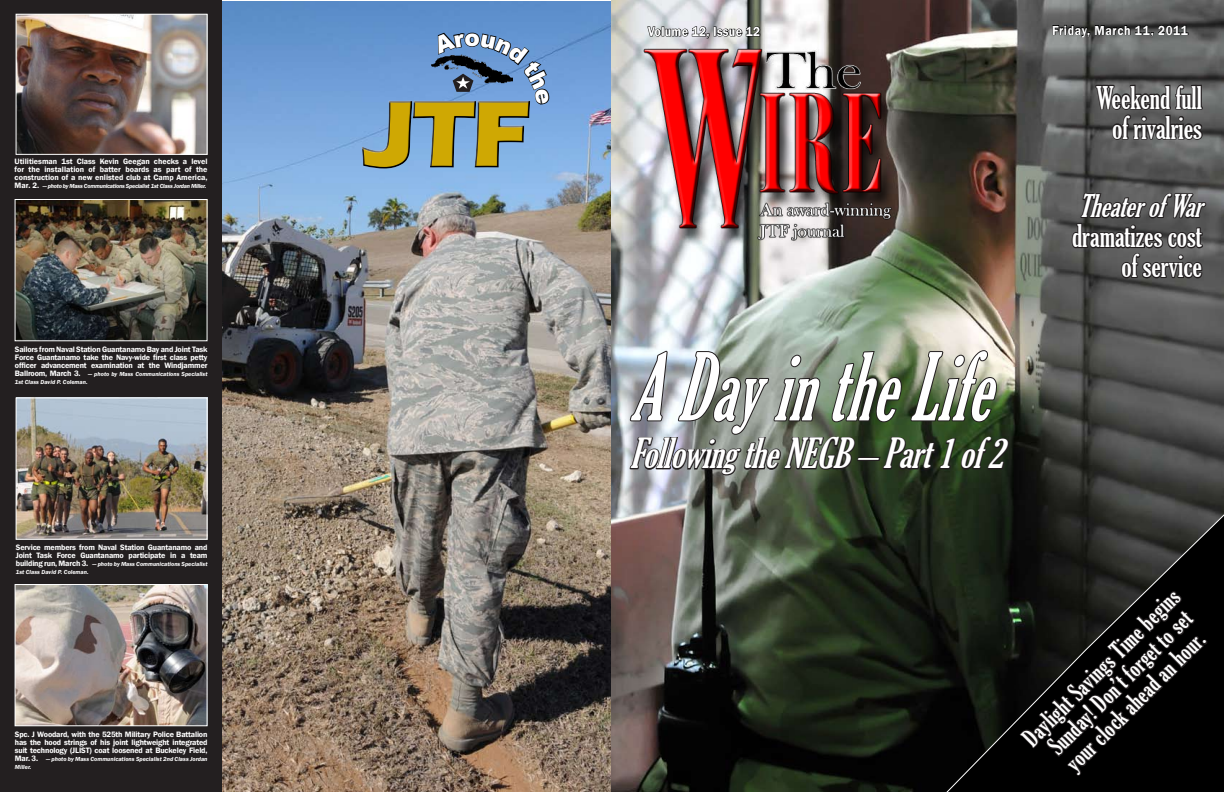
<style>
.page{position:relative;width:1224px;height:792px;background:#fff}
.page>*{position:absolute;margin:0;border:0;box-sizing:border-box;transform-origin:0 0}
.t1{font:700 95.2px "Eras ITC";color:#cfa803}
.t2{font:italic extra-condensed 90px "Gloucester";color:#fff;scale:.8 1}
.t3{font:italic extra-condensed 40px "Gloucester";color:#fff}
.t4{font:extra-condensed 30px/30px "Gloucester";color:#fff;text-align:center}
.t5{font:italic extra-condensed 30px "Gloucester";color:#fff}
.t6{font:extra-condensed 24px/24px "Gloucester";color:#fff;text-align:center}
.t7{font:600 13.4px "Franklin Gothic";letter-spacing:.04em;color:#fff;scale:.89 1}
.t8{font:600 8px/8px "Franklin Gothic";letter-spacing:-.02em;color:#fff;text-align:justify}
.t9{font:italic 600 6px/8px "Franklin Gothic";color:#fff}
.t10{font:italic 600 6px "Franklin Gothic";letter-spacing:-.04em;color:#fff}
.s1{font-style:normal;font-size:8px}
.s2{font-style:normal}
</style>
<div class="page">
<img style="left:222px;top:0;width:1002px;height:792px">
<div style="left:0;top:0;width:222px;height:792px;background:#231f20"></div>
<div style="left:343px;top:72px;width:316px;height:124px;background:#231f20;opacity:.75"></div>
<img style="left:17px;top:201px;width:189px;height:138px">
<div style="left:15px;top:199px;width:193px;height:142px;border:1px solid #fff"></div>
<img style="left:18px;top:16px;width:188px;height:137px">
<div style="left:16px;top:14px;width:192px;height:141px;border:1px solid #fff"></div>
<img style="left:18px;top:399px;width:188px;height:139px">
<div style="left:16px;top:397px;width:192px;height:143px;border:1px solid #fff"></div>
<img style="left:17px;top:586px;width:189px;height:138px">
<div style="left:15px;top:584px;width:193px;height:142px;border:1px solid #fff"></div>
<svg style="left:647px;top:26px;width:114px;height:13px"></svg>
<svg style="left:1052px;top:20px;width:137px;height:18px;background:#3d3e3d"></svg>
<img style="left:628px;top:340px;width:383px;height:144px">
<svg style="left:1071px;top:66px;width:137px;height:283px;background:#4d4d4d"></svg>
<img style="left:616px;top:43px;width:293px;height:205px">
<svg style="left:944px;top:508px;width:280px;height:284px;background:#151814"></svg>
<svg style="left:1018px;top:583px;width:191px;height:195px;background:#0c0c0b"></svg>
<svg style="left:360px;top:31px;width:191px;height:139px;background:#658dbc"></svg>
<p class="t8" style="left:15px;top:157px;width:194px">Utilitiesman 1st Class Kevin Geegan checks a level for the installation of batter boards as part of the construction of a new enlisted club at Camp America,</p>
<p class="t10" style="left:15px;top:182px;width:193px"><span class="s1">Mar. 2.</span> <span class="s2">—</span> photo by Mass Communications Specialist 1st Class Jordan Miller.</p>
<p class="t8" style="left:15px;top:345px;width:194px">Sailors from Naval Station Guantanamo Bay and Joint Task Force Guantanamo take the Navy-wide first class petty officer advancement examination at the Windjammer</p>
<p class="t9" style="left:15px;top:370px;width:194px"><span class="s1">Ballroom, March 3.</span> <span class="s2">—</span> photo by Mass Communications Specialist<br>1st Class David P. Coleman.</p>
<p class="t8" style="left:16px;top:544px;width:193px">Service members from Naval Station Guantanamo and<br>Joint Task Force Guantanamo participate in a team</p>
<p class="t9" style="left:16px;top:560px;width:193px"><span class="s1">building run, March 3.</span> <span class="s2">—</span> photo by Mass Communications Specialist<br>1st Class David P. Coleman.</p>
<p class="t8" style="left:15px;top:730px;width:194px">Spc. J Woodard, with the 525th Military Police Battalion has the hood strings of his joint lightweight integrated suit technology (JLIST) coat loosened at Buckeley Field,</p>
<p class="t9" style="left:15px;top:755px;width:194px"><span class="s1">Mar. 3.</span> <span class="s2">—</span> photo by Mass Communications Specialist 2nd Class Jordan<br>Miller.</p>
<h1 class="t1" style="left:366px;top:79px;width:166px">JTF</h1>
<h3 class="t7" style="left:648px;top:23px;width:128px">Volume 12, Issue 12</h3>
<h3 class="t7" style="left:1052px;top:22px;width:154px">Friday, March 11, 2011</h3>
<h3 class="t4" style="left:1096px;top:83px;width:107px">Weekend full of rivalries</h3>
<h2 class="t2" style="left:630px;top:336px;width:486px">ADayintheLife</h2>
<h3 class="t3" style="left:630px;top:431px;width:387px">FollowingtheNEGB–Part1of 2</h3>
<h3 class="t5" style="left:1078px;top:189px;width:134px">Theaterof War</h3>
<h3 class="t4" style="left:1072px;top:221px;width:131px;text-align:right">dramatizes cost of service</h3>
<h3 class="t6" style="left:1019px;top:733px;width:212px;rotate:-45deg">Daylight Savings Time begins<br>Sunday! Don’t forget to set your clock ahead an hour.</h3>
</div>
